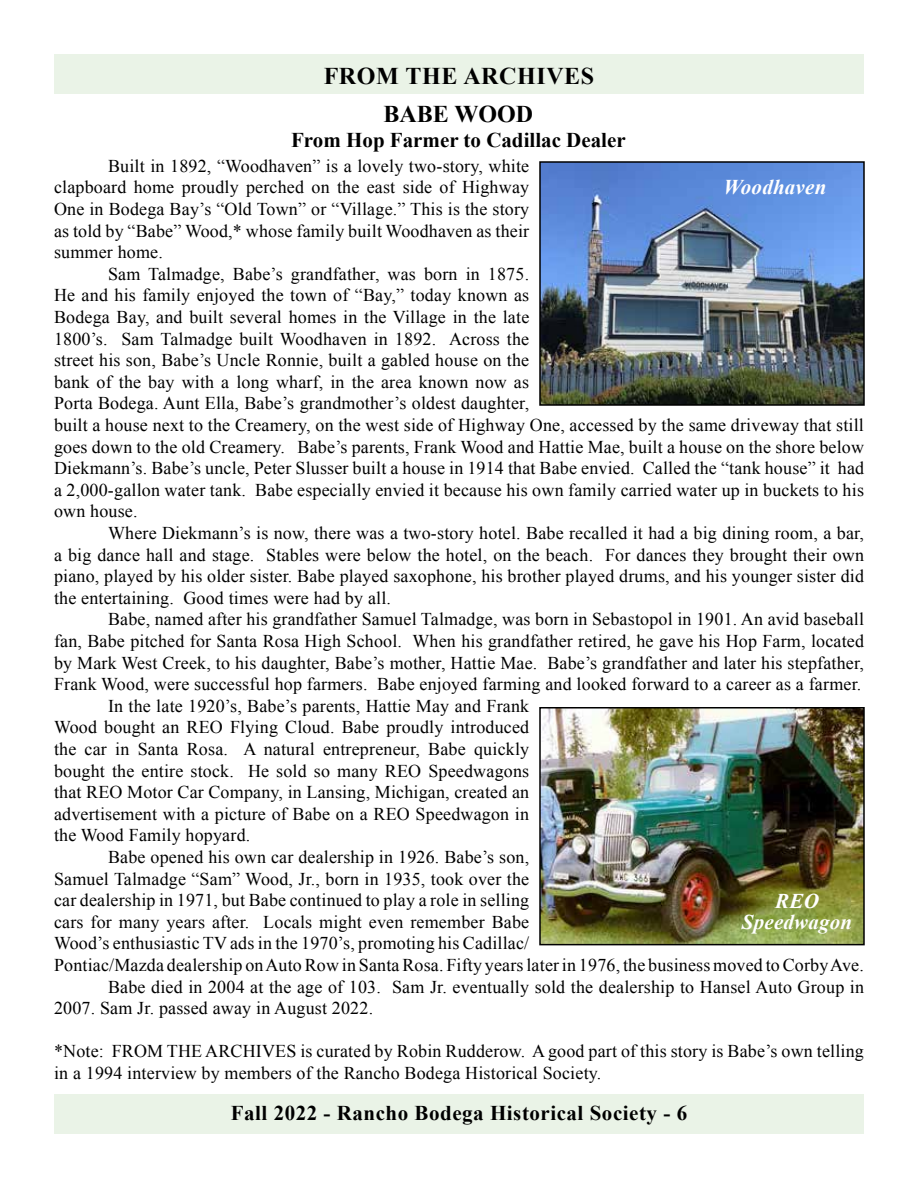
<style>
.page{position:relative;width:918px;height:1188px;background:#fff}
.page>*{position:absolute;margin:0;border:0;box-sizing:border-box;transform-origin:0 0}
.t1{font:700 24px/38.4px "Times New Roman";letter-spacing:.025em;color:#000;text-align:center}
.t2{font:700 21px "Times New Roman";letter-spacing:.025em;color:#000}
.t3{font:700 21px "Times New Roman";color:#000}
.t4{font:italic 700 21px/21px "Times New Roman";letter-spacing:.01em;color:#fff;text-align:center}
.t5{font:18px/21.6px "Times New Roman";letter-spacing:.01em;color:#000;text-align:justify}
</style>
<div class="page">
<div style="left:54px;top:1094px;width:810px;height:40px;background:#eaf3e7"></div>
<div style="left:54px;top:54px;width:810px;height:40px;background:#eaf3e7"></div>
<img style="left:542px;top:164px;width:320px;height:239px">
<div style="left:539px;top:161px;width:326px;height:245px;border:2px solid #000"></div>
<img style="left:542px;top:710px;width:320px;height:232px">
<div style="left:539px;top:707px;width:326px;height:238px;border:2px solid #000"></div>
<h1 class="t1" style="left:324px;top:56px;width:272px">FROM THE ARCHIVES<br>BABE WOOD</h1>
<p class="t3" style="left:291px;top:126px;width:336px">From Hop Farmer to Cadillac Dealer</p>
<p class="t5" style="left:54px;top:155px;width:477px;text-indent:54px">Built in 1892, “Woodhaven” is a lovely two-story, white clapboard home proudly perched on the east side of Highway One in Bodega Bay’s “Old Town” or “Village.” This is the story as told by “Babe” Wood,* whose family built Woodhaven as their summer home.</p>
<p class="t5" style="left:54px;top:263px;width:812px;text-align:left;text-indent:54px">Sam Talmadge, Babe’s grandfather, was born in 1875.<br>He and his family enjoyed the town of “Bay,” today known as<br>Bodega Bay, and built several homes in the Village in the late<br>1800’s. Sam Talmadge built Woodhaven in 1892. Across the<br>street his son, Babe’s Uncle Ronnie, built a gabled house on the<br>bank of the bay with a long wharf, in the area known now as<br>Porta Bodega. Aunt Ella, Babe’s grandmother’s oldest daughter,<br>built a house next to the Creamery, on the west side of Highway One, accessed by the same driveway that still goes down to the old Creamery. Babe’s parents, Frank Wood and Hattie Mae, built a house on the shore below Diekmann’s. Babe’s uncle, Peter Slusser built a house in 1914 that Babe envied. Called the “tank house” it had a 2,000-gallon water tank. Babe especially envied it because his own family carried water up in buckets to his own house.</p>
<p class="t5" style="left:54px;top:522px;width:812px;text-indent:54px">Where Diekmann’s is now, there was a two-story hotel. Babe recalled it had a big dining room, a bar, a big dance hall and stage. Stables were below the hotel, on the beach. For dances they brought their own piano, played by his older sister. Babe played saxophone, his brother played drums, and his younger sister did the entertaining. Good times were had by all.</p>
<p class="t5" style="left:108px;top:608px;width:758px">Babe, named after his grandfather Samuel Talmadge, was born in Sebastopol in 1901. An avid baseball</p>
<p class="t5" style="left:54px;top:630px;width:812px">fan, Babe pitched for Santa Rosa High School. When his grandfather retired, he gave his Hop Farm, located</p>
<p class="t5" style="left:54px;top:651px;width:812px">by Mark West Creek, to his daughter, Babe’s mother, Hattie Mae. Babe’s grandfather and later his stepfather,</p>
<p class="t5" style="left:54px;top:673px;width:809px">Frank Wood, were successful hop farmers. Babe enjoyed farming and looked forward to a career as a farmer.</p>
<p class="t5" style="left:108px;top:695px;width:423px">In the late 1920’s, Babe’s parents, Hattie May and Frank</p>
<p class="t5" style="left:54px;top:716px;width:477px">Wood bought an REO Flying Cloud. Babe proudly introduced</p>
<p class="t5" style="left:54px;top:738px;width:477px">the car in Santa Rosa. A natural entrepreneur, Babe quickly</p>
<p class="t5" style="left:54px;top:759px;width:477px">bought the entire stock. He sold so many REO Speedwagons</p>
<p class="t5" style="left:54px;top:781px;width:477px">that REO Motor Car Company, in Lansing, Michigan, created an</p>
<p class="t5" style="left:54px;top:803px;width:477px">advertisement with a picture of Babe on a REO Speedwagon in</p>
<p class="t5" style="left:54px;top:824px;width:198px">the Wood Family hopyard.</p>
<p class="t5" style="left:108px;top:846px;width:423px">Babe opened his own car dealership in 1926. Babe’s son,</p>
<p class="t5" style="left:54px;top:867px;width:477px">Samuel Talmadge “Sam” Wood, Jr., born in 1935, took over the</p>
<p class="t5" style="left:54px;top:889px;width:477px">car dealership in 1971, but Babe continued to play a role in selling</p>
<p class="t5" style="left:54px;top:911px;width:477px">cars for many years after. Locals might even remember Babe</p>
<p class="t5" style="left:54px;top:932px;width:477px">Wood’s enthusiastic TV ads in the 1970’s, promoting his Cadillac/</p>
<p class="t5" style="left:54px;top:954px;width:811px">Pontiac/Mazda dealership on Auto Row in Santa Rosa. Fifty years later in 1976, the business moved to Corby Ave.</p>
<p class="t5" style="left:108px;top:975px;width:758px">Babe died in 2004 at the age of 103. Sam Jr. eventually sold the dealership to Hansel Auto Group in</p>
<p class="t5" style="left:54px;top:997px;width:321px">2007. Sam Jr. passed away in August 2022.</p>
<p class="t5" style="left:54px;top:1040px;width:811px">*Note: FROM THE ARCHIVES is curated by Robin Rudderow. A good part of this story is Babe’s own telling in a 1994 interview by members of the Rancho Bodega Historical Society.</p>
<p class="t4" style="left:724px;top:175px;width:104px">Woodhaven</p>
<p class="t4" style="left:742px;top:890px;width:112px">REO<br>Speedwagon</p>
<p class="t2" style="left:216px;top:1099px;width:487px">Winter 2022 - Rancho Bodega Historical Society - 6</p>
<p class="t2" style="left:231px;top:1099px;width:458px">Fall 2022 - Rancho Bodega Historical Society - 6</p>
</div>
